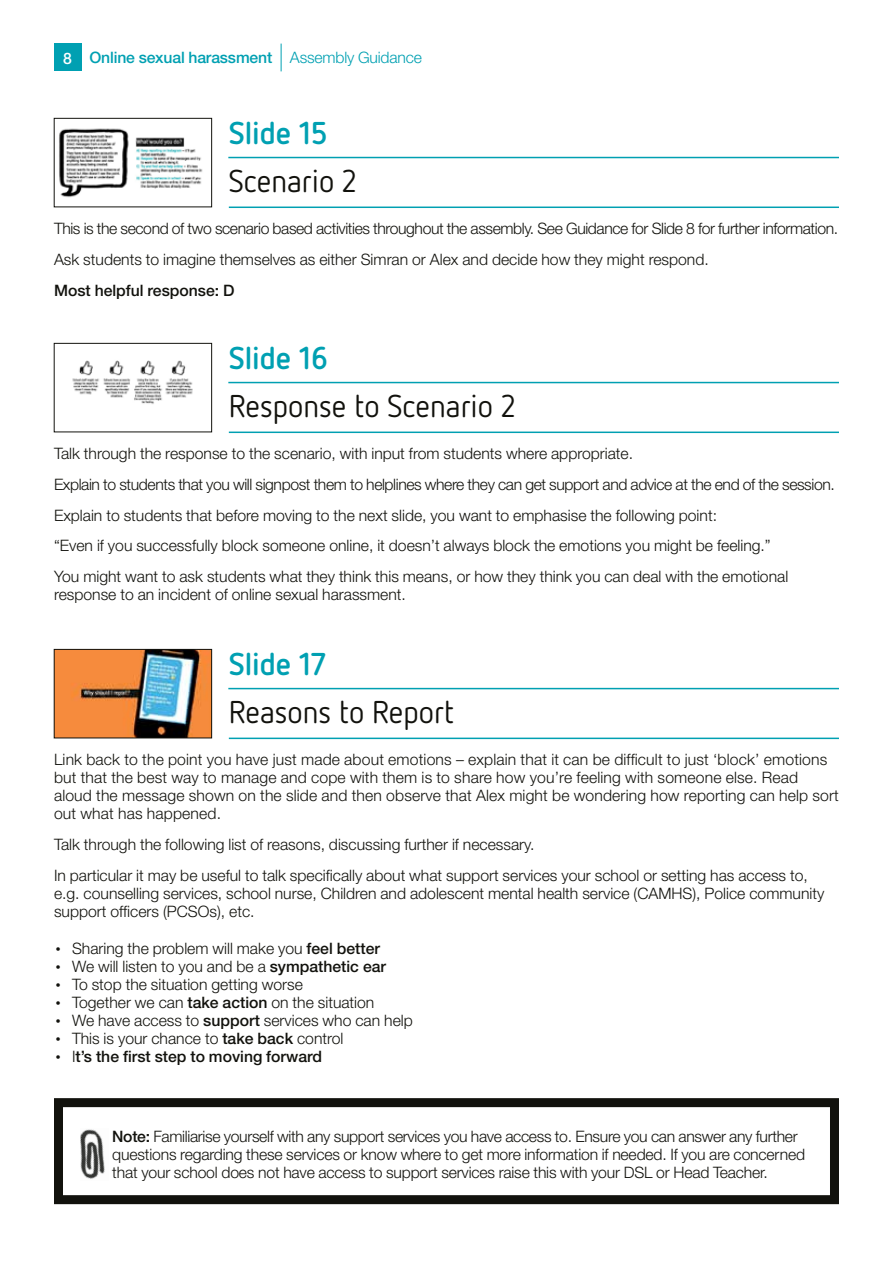
<style>
.page{position:relative;width:893px;height:1263px;background:#fff}
.page>*{position:absolute;margin:0;border:0;box-sizing:border-box;transform-origin:0 0}
.t1{font:31.5px "Netto OT";color:#12120d}
.t2{font:700 31.5px "Netto OT";color:#00a0b2}
.t3{font:300 15.75px/18px "Helvetica Neue";color:#12120d}
.t4{font:300 15.75px/30.8px "Helvetica Neue";letter-spacing:-.025em;color:#12120d}
.t5{font:500 15.75px "Helvetica Neue";color:#12120d}
.t6{font:500 15.75px "Helvetica Neue";letter-spacing:-.01em;color:#00a0b2}
.s1{color:#fff}
.s2{font-weight:300}
.s3{font-family:"Netto OT";font-weight:700}
.s4{font-weight:500}
</style>
<div class="page">
<div style="left:54px;top:44px;width:27px;height:27px;background:#00a0b2"></div>
<svg style="left:281px;top:44px;width:1px;height:27px"></svg>
<hr style="left:228px;top:157px;width:611px;height:1px;background:#00a0b2">
<hr style="left:229px;top:207px;width:610px;height:1px;background:#00a0b2">
<hr style="left:228px;top:382px;width:611px;height:1px;background:#00a0b2">
<hr style="left:229px;top:432px;width:610px;height:1px;background:#00a0b2">
<hr style="left:228px;top:688px;width:611px;height:1px;background:#00a0b2">
<hr style="left:229px;top:738px;width:610px;height:1px;background:#00a0b2">
<img style="left:59px;top:128px;width:144px;height:70px">
<div style="left:54px;top:118px;width:158px;height:89px;border:1px solid #12120d"></div>
<img style="left:72px;top:360px;width:121px;height:44px">
<div style="left:54px;top:343px;width:158px;height:89px;border:1px solid #12120d"></div>
<img style="left:56px;top:651px;width:154px;height:85px">
<div style="left:54px;top:649px;width:158px;height:89px;border:1px solid #12120d"></div>
<img style="left:80px;top:1129px;width:25px;height:50px">
<div style="left:54px;top:1098px;width:785px;height:106px;border:9px solid #12120d"></div>
<p class="t6" style="left:63px;top:48px;width:360px"><span class="s1">8</span> Online sexual harassment <span class="s2">Assembly Guidance</span></p>
<h1 class="t2" style="left:229px;top:113px;width:100px">Slide 15</h1>
<h1 class="t1" style="left:229px;top:162px;width:130px">Scenario 2</h1>
<p class="t4" style="left:54px;top:213px;width:786px">This is the second of two scenario based activities throughout the assembly. See Guidance for Slide 8 for further information.<br>Ask students to imagine themselves as either Simran or Alex and decide how they might respond.</p>
<p class="t5" style="left:54px;top:281px;width:182px">Most helpful response: D</p>
<h1 class="t2" style="left:229px;top:338px;width:101px">Slide 16</h1>
<h1 class="t1" style="left:229px;top:387px;width:288px">Response to Scenario 2</h1>
<p class="t3" style="left:54px;top:438px;width:782px;line-height:30.8px">Talk through the response to the scenario, with input from students where appropriate.<br>Explain to students that you will signpost them to helplines where they can get support and advice at the end of the session.<br>Explain to students that before moving to the next slide, you want to emphasise the following point:<br>“Even if you successfully block someone online, it doesn’t always block the emotions you might be feeling.”<br>You might want to ask students what they think this means, or how they think you can deal with the emotional</p>
<p class="t3" style="left:54px;top:585px;width:353px">response to an incident of online sexual harassment.</p>
<h1 class="t2" style="left:229px;top:644px;width:99px">Slide 17</h1>
<h1 class="t1" style="left:229px;top:693px;width:227px">Reasons to Report</h1>
<p class="t3" style="left:54px;top:750px;width:786px">Link back to the point you have just made about emotions – explain that it can be difficult to just ‘block’ emotions but that the best way to manage and cope with them is to share how you’re feeling with someone else. Read aloud the message shown on the slide and then observe that Alex might be wondering how reporting can help sort out what has happened.</p>
<p class="t3" style="left:54px;top:828px;width:755px;line-height:30.8px">Talk through the following list of reasons, discussing further if necessary.<br>In particular it may be useful to talk specifically about what support services your school or setting has access to,</p>
<p class="t3" style="left:54px;top:884px;width:772px">e.g. counselling services, school nurse, Children and adolescent mental health service (CAMHS), Police community support officers (PCSOs), etc.</p>
<p class="t3" style="left:54px;top:939px;width:327px"><span class="s3">•</span> Sharing the problem will make you <span class="s4">feel better</span></p>
<p class="t3" style="left:54px;top:957px;width:334px"><span class="s3">•</span> We will listen to you and be a <span class="s4">sympathetic ear</span></p>
<p class="t3" style="left:54px;top:975px;width:250px"><span class="s3">•</span> To stop the situation getting worse</p>
<p class="t3" style="left:54px;top:993px;width:322px"><span class="s3">•</span> Together we can <span class="s4">take action</span> on the situation</p>
<p class="t3" style="left:54px;top:1011px;width:360px"><span class="s3">•</span> We have access to <span class="s4">support</span> services who can help</p>
<p class="t3" style="left:54px;top:1029px;width:291px"><span class="s3">•</span> This is your chance to <span class="s4">take back</span> control</p>
<p class="t5" style="left:54px;top:1047px;width:270px"><span class="s3">•</span> <span class="s2">I</span>t’s the first step to moving forward</p>
<p class="t3" style="left:112px;top:1127px;width:694px"><span class="s4">Note:</span> Familiarise yourself with any support services you have access to. Ensure you can answer any further questions regarding these services or know where to get more information if needed. If you are concerned that your school does not have access to support services raise this with your DSL or Head Teacher.</p>
</div>
